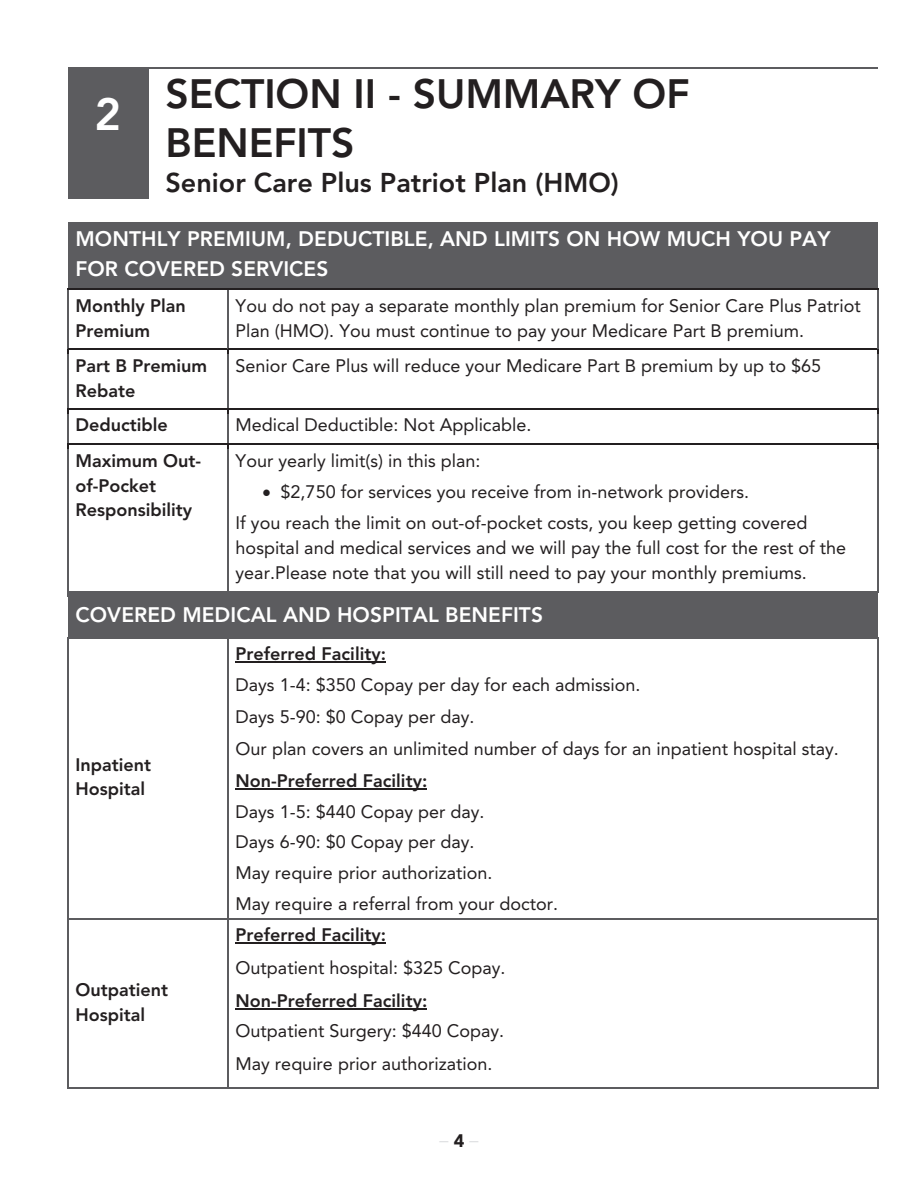
<style>
.page{position:relative;width:918px;height:1188px;background:#fff}
.page>*{position:absolute;margin:0;border:0;box-sizing:border-box;transform-origin:0 0}
.t1{font:800 45px "Avenir LT Std";color:#fff}
.t2{font:800 40.65px/48.6px "Avenir LT Std";letter-spacing:-.005em;color:#231f20}
.t3{font:800 27px "Avenir LT Std";color:#231f20}
.t4{font:800 20.85px/29.1px "Avenir LT Std";letter-spacing:.005em;color:#fff}
.t5{font:18px/30.6px "Avenir LT Std";color:#231f20}
.t6{font:800 18px/24.9px "Avenir LT Std";color:#231f20}
.t7{font:300 18px "Avenir LT Std";color:#d9dadc}
.s1{font-weight:900;color:#231f20}
</style>
<div class="page">
<div style="left:68px;top:69px;width:81px;height:130px;background:#5c5c5f"></div>
<hr style="left:68px;top:67px;width:81px;height:2px;background:#5c5c5f">
<hr style="left:150px;top:67px;width:728px;height:2px;background:#5c5c5f">
<div style="left:75px;top:226px;width:794px;height:29px;background:#5c5c5f"></div>
<div style="left:75px;top:255px;width:794px;height:29px;background:#5c5c5f"></div>
<hr style="left:68px;top:222px;width:810px;height:4px;background:#5c5c5f">
<div style="left:68px;top:284px;width:810px;height:5px;background:#5c5c5f"></div>
<hr style="left:70px;top:289px;width:157px;height:1px;background:#231f20">
<hr style="left:228px;top:289px;width:649px;height:1px;background:#231f20">
<hr style="left:67px;top:294px;width:1px;height:55px;background:#5c5c5f">
<hr style="left:227px;top:294px;width:1px;height:55px;background:#5c5c5f">
<hr style="left:877px;top:294px;width:1px;height:55px;background:#5c5c5f">
<hr style="left:68px;top:349px;width:159px;height:1px;background:#231f20">
<hr style="left:228px;top:349px;width:649px;height:1px;background:#231f20">
<hr style="left:67px;top:354px;width:1px;height:54px;background:#5c5c5f">
<hr style="left:227px;top:354px;width:1px;height:54px;background:#5c5c5f">
<hr style="left:877px;top:354px;width:1px;height:54px;background:#5c5c5f">
<hr style="left:68px;top:408px;width:159px;height:2px;background:#231f20">
<hr style="left:228px;top:408px;width:649px;height:2px;background:#231f20">
<svg style="left:67px;top:408px;width:1px;height:41px"></svg>
<hr style="left:68px;top:443px;width:159px;height:2px;background:#231f20">
<svg style="left:227px;top:408px;width:1px;height:41px"></svg>
<hr style="left:228px;top:443px;width:649px;height:2px;background:#231f20">
<svg style="left:877px;top:408px;width:1px;height:41px"></svg>
<hr style="left:67px;top:449px;width:1px;height:142px;background:#5c5c5f">
<hr style="left:227px;top:449px;width:1px;height:142px;background:#5c5c5f">
<hr style="left:877px;top:449px;width:1px;height:142px;background:#5c5c5f">
<div style="left:75px;top:597px;width:794px;height:36px;background:#5c5c5f"></div>
<svg style="left:67px;top:591px;width:3px;height:6px"></svg>
<hr style="left:70px;top:591px;width:157px;height:1px;background:#5c5c5f">
<div style="left:70px;top:592px;width:157px;height:5px;background:#5c5c5f"></div>
<hr style="left:228px;top:591px;width:649px;height:1px;background:#5c5c5f">
<div style="left:228px;top:592px;width:649px;height:5px;background:#5c5c5f"></div>
<hr style="left:68px;top:633px;width:810px;height:4px;background:#5c5c5f">
<hr style="left:236px;top:661px;width:150px;height:2px;background:#231f20">
<hr style="left:236px;top:789px;width:191px;height:1px;background:#231f20">
<svg style="left:67px;top:637px;width:3px;height:6px"></svg>
<hr style="left:70px;top:637px;width:157px;height:1px;background:#5c5c5f">
<hr style="left:228px;top:637px;width:649px;height:1px;background:#5c5c5f">
<hr style="left:67px;top:643px;width:1px;height:275px;background:#5c5c5f">
<hr style="left:227px;top:643px;width:1px;height:275px;background:#5c5c5f">
<hr style="left:877px;top:643px;width:1px;height:275px;background:#5c5c5f">
<hr style="left:236px;top:943px;width:150px;height:1px;background:#231f20">
<hr style="left:236px;top:1008px;width:191px;height:1px;background:#231f20">
<hr style="left:68px;top:918px;width:159px;height:2px;background:#5c5c5f">
<hr style="left:228px;top:918px;width:649px;height:2px;background:#5c5c5f">
<hr style="left:67px;top:924px;width:1px;height:164px;background:#5c5c5f">
<hr style="left:68px;top:1088px;width:159px;height:1px;background:#5c5c5f">
<hr style="left:227px;top:924px;width:1px;height:164px;background:#5c5c5f">
<hr style="left:228px;top:1088px;width:649px;height:1px;background:#5c5c5f">
<hr style="left:877px;top:924px;width:1px;height:164px;background:#5c5c5f">
<h2 class="t2" style="left:165px;top:70px;width:526px">SECTION II - SUMMARY OF<br>BENEFITS</h2>
<h3 class="t3" style="left:165px;top:167px;width:455px">Senior Care Plus Patriot Plan (HMO)</h3>
<p class="t4" style="left:75px;top:225px;width:757px">MONTHLY PREMIUM, DEDUCTIBLE, AND LIMITS ON HOW MUCH YOU PAY<br>FOR COVERED SERVICES</p>
<p class="t6" style="left:75px;top:293px;width:112px">Monthly Plan<br>Premium</p>
<p class="t5" style="left:236px;top:293px;width:627px;line-height:24.9px">You do not pay a separate monthly plan premium for Senior Care Plus Patriot<br>Plan (HMO). You must continue to pay your Medicare Part B premium.</p>
<p class="t6" style="left:75px;top:353px;width:133px">Part B Premium<br>Rebate</p>
<p class="t5" style="left:236px;top:350px;width:587px">Senior Care Plus will reduce your Medicare Part B premium by up to $65</p>
<p class="t6" style="left:75px;top:413px;width:94px">Deductible</p>
<p class="t5" style="left:236px;top:410px;width:297px">Medical Deductible: Not Applicable.</p>
<p class="t6" style="left:75px;top:448px;width:127px">Maximum Out&shy;of-Pocket<br>Responsibility</p>
<p class="t5" style="left:236px;top:445px;width:246px">Your yearly limit(s) in this plan:</p>
<h1 class="t1" style="left:95px;top:88px;width:28px">2</h1>
<p class="t5" style="left:236px;top:477px;width:573px;text-indent:27px">• $2,750 for services you receive from in-network providers.<br>If you reach the limit on out-of-pocket costs, you keep getting covered</p>
<p class="t5" style="left:236px;top:535px;width:612px;line-height:24.9px">hospital and medical services and we will pay the full cost for the rest of the year.Please note that you will still need to pay your monthly premiums.</p>
<p class="t4" style="left:75px;top:600px;width:469px">COVERED MEDICAL AND HOSPITAL BENEFITS</p>
<p class="t6" style="left:75px;top:752px;width:77px">Inpatient<br>Hospital</p>
<p class="t6" style="left:75px;top:978px;width:94px">Outpatient<br>Hospital</p>
<p class="t6" style="left:236px;top:641px;width:152px">Preferred Facility:</p>
<p class="t5" style="left:236px;top:668px;width:605px;line-height:32.2px">Days 1-4: $350 Copay per day for each admission.<br>Days 5-90: $0 Copay per day.<br>Our plan covers an unlimited number of days for an inpatient hospital stay.</p>
<p class="t6" style="left:236px;top:768px;width:193px">Non-Preferred Facility:</p>
<p class="t5" style="left:236px;top:796px;width:324px">Days 1-5: $440 Copay per day.<br>Days 6-90: $0 Copay per day.<br>May require prior authorization.<br>May require a referral from your doctor.</p>
<p class="t6" style="left:236px;top:923px;width:152px">Preferred Facility:</p>
<p class="t5" style="left:236px;top:953px;width:271px">Outpatient hospital: $325 Copay.</p>
<p class="t6" style="left:236px;top:988px;width:193px">Non-Preferred Facility:</p>
<p class="t5" style="left:236px;top:1015px;width:270px;line-height:32.7px">Outpatient Surgery: $440 Copay.<br>May require prior authorization.</p>
<p class="t7" style="left:439px;top:1129px;width:41px">–<span class="s1">4</span>–</p>
</div>
